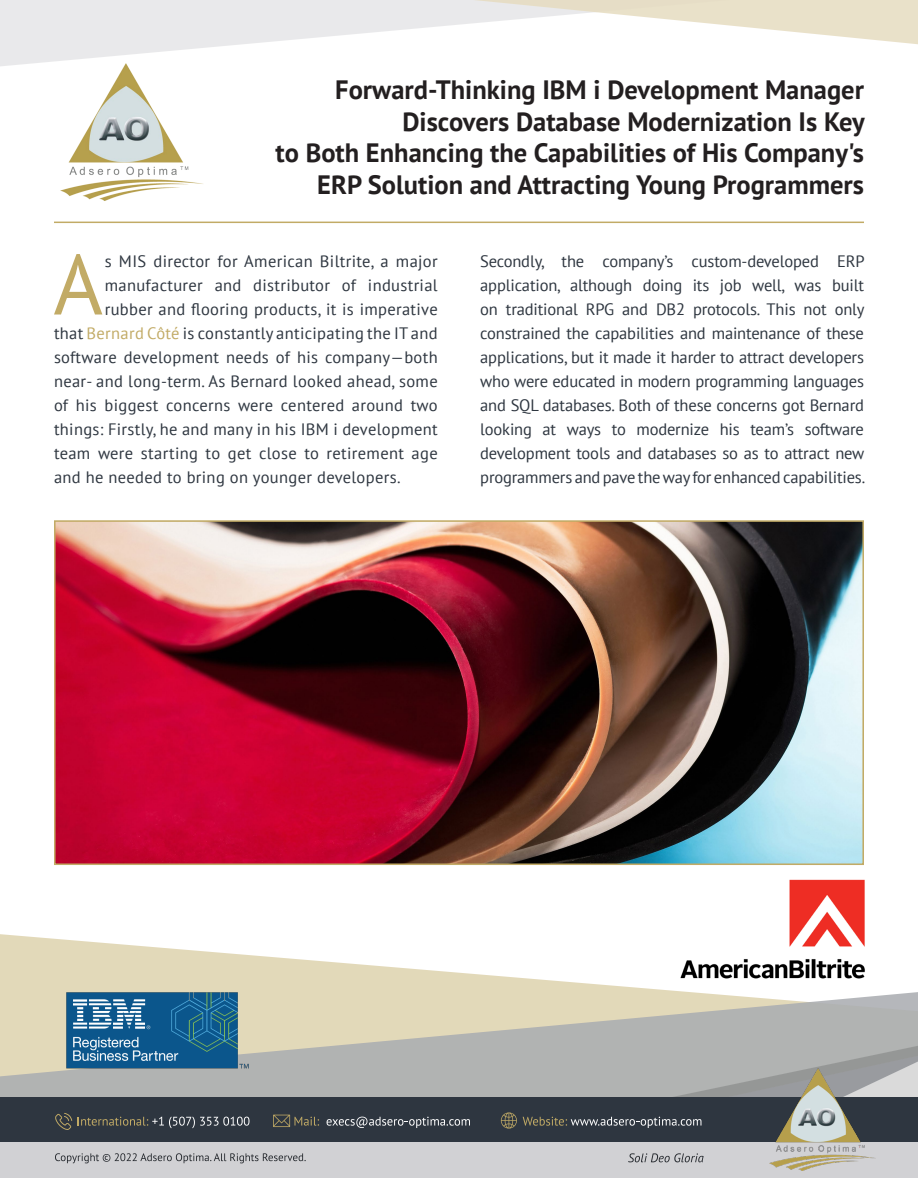
<style>
.page{position:relative;width:918px;height:1188px;background:#fff}
.page>*{position:absolute;margin:0;border:0;box-sizing:border-box;transform-origin:0 0}
.t1{font:85.05px "PT Sans";color:#c2ab66}
.t2{font:700 26.55px/31.8px "PT Sans";color:#231f20;text-align:right}
.t3{font:16.5px/24px "PT Sans";letter-spacing:.02em;color:#2e3640;text-align:justify}
.s1{color:#c2ab66}
</style>
<div class="page">
<svg style="left:0;top:0;width:918px;height:66px"></svg>
<svg style="left:0;top:934px;width:485px;height:41px"></svg>
<svg style="left:0;top:975px;width:918px;height:122px;background:#d5d1be"></svg>
<svg style="left:403px;top:1015px;width:515px;height:82px;background:#b4b5b2"></svg>
<img style="left:66px;top:992px;width:183px;height:77px">
<div style="left:0;top:1097px;width:918px;height:67px;background:#2e3640"></div>
<div style="left:0;top:1142px;width:918px;height:36px;background:#d1d1d4"></div>
<svg style="left:55px;top:1153px;width:251px;height:10px"></svg>
<svg style="left:78px;top:1117px;width:172px;height:11px"></svg>
<svg style="left:273px;top:1115px;width:46px;height:12px"></svg>
<svg style="left:327px;top:1117px;width:143px;height:11px"></svg>
<svg style="left:501px;top:1112px;width:16px;height:17px"></svg>
<svg style="left:523px;top:1117px;width:178px;height:11px"></svg>
<svg style="left:628px;top:1153px;width:76px;height:9px"></svg>
<img style="left:770px;top:1069px;width:106px;height:102px">
<svg style="left:55px;top:1113px;width:17px;height:17px"></svg>
<img style="left:54px;top:58px;width:150px;height:143px">
<hr style="left:54px;top:222px;width:810px;height:1px;background:#c2ab66">
<img style="left:57px;top:523px;width:804px;height:339px">
<div style="left:54px;top:520px;width:810px;height:345px;border:2px solid #c2ab66"></div>
<img style="left:670px;top:879px;width:202px;height:100px">
<p class="t2" style="left:276px;top:73px;width:591px">Forward-Thinking IBM i Development Manager Discovers Database Modernization Is Key<br>to Both Enhancing the Capabilities of His Company's ERP Solution and Attracting Young Programmers</p>
<p class="t1" style="left:53px;top:230px;width:51px">A</p>
<p class="t3" style="left:105px;top:248px;width:334px">s MIS director for American Biltrite, a major</p>
<p class="t3" style="left:105px;top:272px;width:334px">manufacturer and distributor of industrial</p>
<p class="t3" style="left:105px;top:296px;width:334px">rubber and flooring products, it is imperative</p>
<p class="t3" style="left:54px;top:320px;width:385px">that <span class="s1">Bernard Côté</span> is constantly anticipating the IT and</p>
<p class="t3" style="left:54px;top:344px;width:385px">software development needs of his company—both</p>
<p class="t3" style="left:54px;top:368px;width:385px">near- and long-term. As Bernard looked ahead, some</p>
<p class="t3" style="left:54px;top:392px;width:385px">of his biggest concerns were centered around two</p>
<p class="t3" style="left:54px;top:416px;width:385px">things: Firstly, he and many in his IBM i development</p>
<p class="t3" style="left:54px;top:440px;width:385px">team were starting to get close to retirement age</p>
<p class="t3" style="left:54px;top:464px;width:348px">and he needed to bring on younger developers.</p>
<p class="t3" style="left:480px;top:248px;width:387px">Secondly, the company’s custom-developed ERP application, although doing its job well, was built on traditional RPG and DB2 protocols. This not only constrained the capabilities and maintenance of these applications, but it made it harder to attract developers who were educated in modern programming languages and SQL databases. Both of these concerns got Bernard looking at ways to modernize his team’s software development tools and databases so as to attract new programmers and pave the way for enhanced capabilities.</p>
</div>
